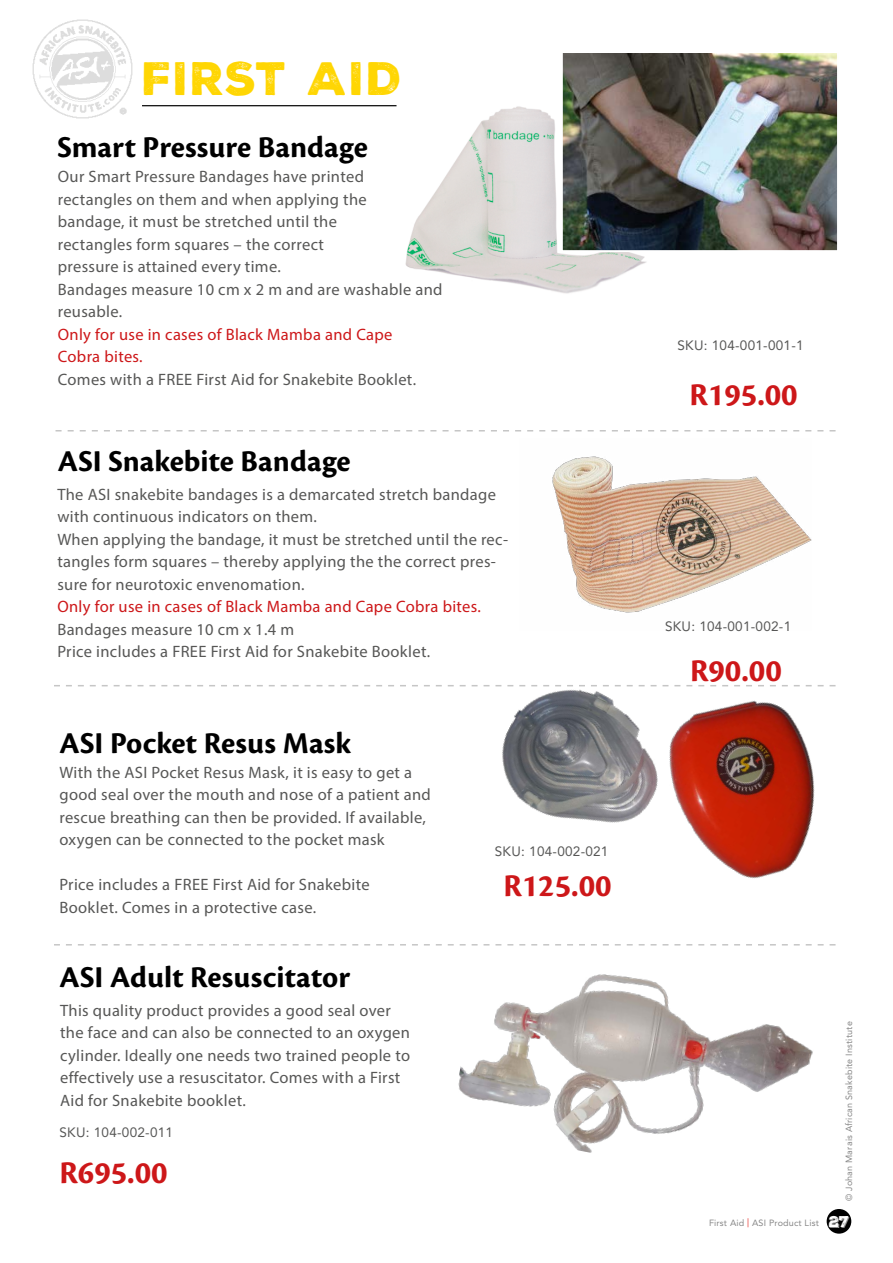
<style>
.page{position:relative;width:893px;height:1263px;background:#fff}
.page>*{position:absolute;margin:0;border:0;box-sizing:border-box;transform-origin:0 0}
.t1{font:45.45px "Nexa Rust Sans Black 1";letter-spacing:.03em;color:#ffd603}
.t2{font:700 33px "Cronos Pro";color:#cd1719}
.t3{font:700 31.5px "Cronos Pro";letter-spacing:.005em;color:#000}
.t4{font:16.5px/22.5px "Myriad Pro";letter-spacing:.02em;color:#575756}
.t5{font:16.5px/22.5px "Myriad Pro";letter-spacing:.02em;color:#cd1719}
.t6{font:15.15px "Nexa Rust Slab Black Shadow 01";color:#fff}
.t7{font:13.5px "Avenir LT Std";letter-spacing:.02em;color:#575756}
.t8{font:9px "Avenir LT Std";letter-spacing:.02em;color:#878787}
.s1{color:#e62f28}
</style>
<div class="page">
<img style="left:359px;top:105px;width:287px;height:189px">
<svg style="left:54px;top:944px;width:395px;height:1px"></svg>
<hr style="left:142px;top:105px;width:254px;height:1px;background:#000">
<img style="left:32px;top:19px;width:101px;height:100px">
<svg style="left:54px;top:685px;width:400px;height:1px"></svg>
<svg style="left:56px;top:430px;width:780px;height:1px"></svg>
<img style="left:564px;top:54px;width:272px;height:195px">
<div style="left:561px;top:51px;width:278px;height:201px;border:2px solid #fff"></div>
<div style="left:827px;top:1209px;width:24px;height:24px;background:#000;border-radius:50%"></div>
<img style="left:449px;top:944px;width:364px;height:209px">
<img style="left:459px;top:685px;width:377px;height:268px">
<img style="left:552px;top:456px;width:260px;height:157px">
<h1 class="t1" style="left:142px;top:48px;width:261px">FIRST AID</h1>
<h3 class="t3" style="left:57px;top:129px;width:312px">Smart Pressure Bandage</h3>
<p class="t4" style="left:58px;top:165px;width:386px">Our Smart Pressure Bandages have printed rectangles on them and when applying the<br>bandage, it must be stretched until the<br>rectangles form squares – the correct<br>pressure is attained every time.<br>Bandages measure 10 cm x 2 m and are washable and reusable.</p>
<p class="t5" style="left:58px;top:323px;width:336px">Only for use in cases of Black Mamba and Cape<br>Cobra bites.</p>
<p class="t4" style="left:58px;top:368px;width:360px">Comes with a FREE First Aid for Snakebite Booklet.</p>
<h3 class="t3" style="left:58px;top:443px;width:294px">ASI Snakebite Bandage</h3>
<p class="t4" style="left:57px;top:483px;width:452px">The ASI snakebite bandages is a demarcated stretch bandage with continuous indicators on them.<br>When applying the bandage, it must be stretched until the rec&shy;tangles form squares – thereby applying the the correct pres&shy;sure for neurotoxic envenomation.</p>
<p class="t5" style="left:57px;top:595px;width:425px">Only for use in cases of Black Mamba and Cape Cobra bites.</p>
<p class="t4" style="left:57px;top:618px;width:374px">Bandages measure 10 cm x 1.4 m<br>Price includes a FREE First Aid for Snakebite Booklet.</p>
<h3 class="t3" style="left:59px;top:725px;width:293px">ASI Pocket Resus Mask</h3>
<p class="t4" style="left:59px;top:761px;width:373px">With the ASI Pocket Resus Mask, it is easy to get a good seal over the mouth and nose of a patient and rescue breathing can then be provided. If available, oxygen can be connected to the pocket mask</p>
<p class="t4" style="left:59px;top:873px;width:312px">Price includes a FREE First Aid for Snakebite<br>Booklet. Comes in a protective case.</p>
<h2 class="t2" style="left:503px;top:867px;width:110px">R125.00</h2>
<p class="t7" style="left:495px;top:843px;width:115px">SKU: 104-002-021</p>
<h3 class="t3" style="left:59px;top:959px;width:292px">ASI Adult Resuscitator</h3>
<p class="t4" style="left:60px;top:999px;width:351px">This quality product provides a good seal over the face and can also be connected to an oxygen cylinder. Ideally one needs two trained people to effectively use a resuscitator. Comes with a First Aid for Snakebite booklet.</p>
<p class="t7" style="left:59px;top:1124px;width:115px">SKU: 104-002-011</p>
<h2 class="t2" style="left:59px;top:1154px;width:110px">R695.00</h2>
<p class="t7" style="left:677px;top:337px;width:128px">SKU: 104-001-001-1</p>
<h2 class="t2" style="left:689px;top:376px;width:110px">R195.00</h2>
<p class="t7" style="left:665px;top:619px;width:128px">SKU: 104-001-002-1</p>
<h2 class="t2" style="left:690px;top:651px;width:93px">R90.00</h2>
<p class="t8" style="left:709px;top:1217px;width:111px">First Aid <span class="s1">|</span> ASI Product List</p>
<p class="t8" style="left:844px;top:1201px;width:181px;rotate:-90deg">© Johan Marais African Snakebite Institute</p>
<p class="t6" style="left:829px;top:1211px;width:22px">27</p>
</div>
